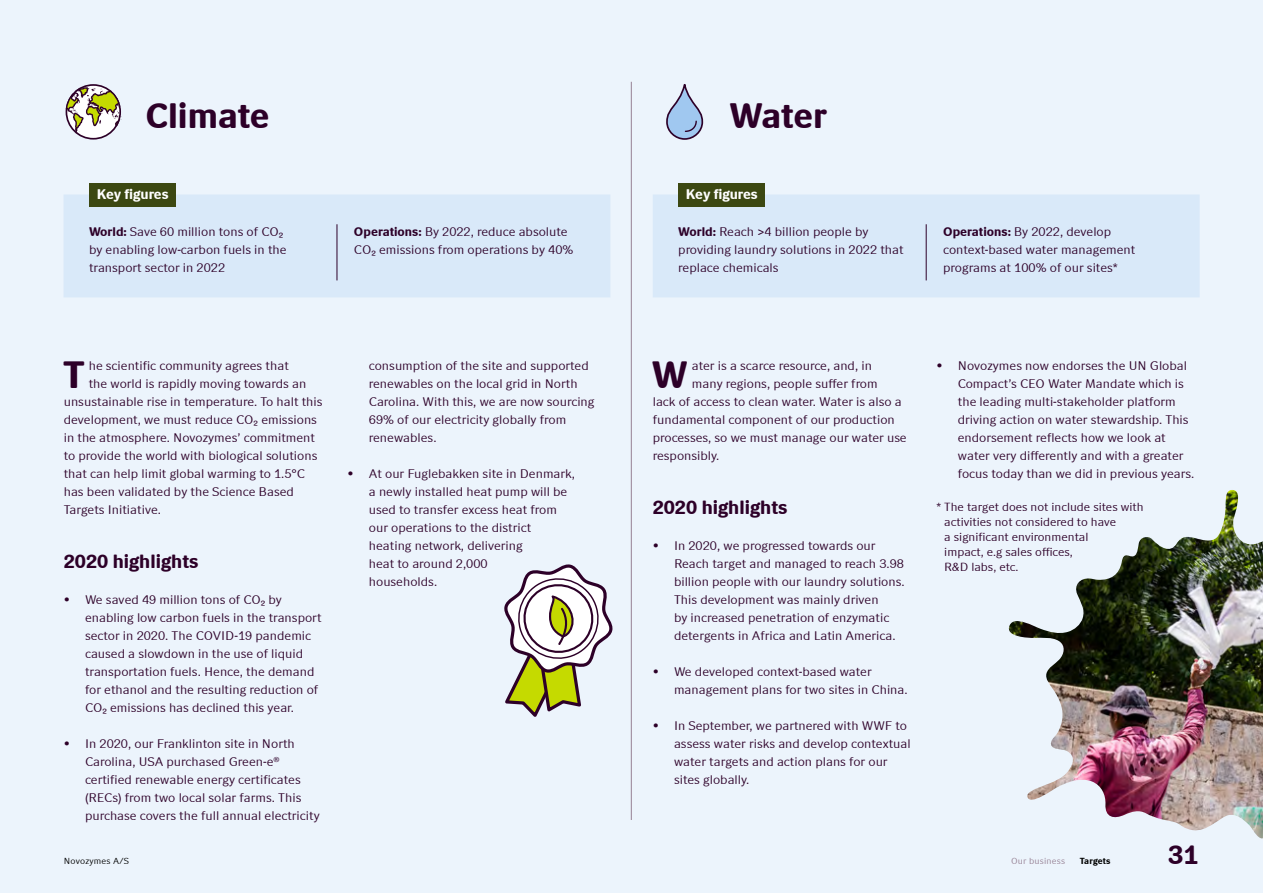
<style>
.page{position:relative;width:1263px;height:893px;background:#ecf4fc}
.page>*{position:absolute;margin:0;border:0;box-sizing:border-box;transform-origin:0 0}
.Body_text{font:700 38.7px "Novozymes";color:#2d0028}
.Header_Small{font:700 36px "Novozymes";color:#2d0028}
.t1{font:700 27px "Novozymes";color:#2d0028}
.Mellemrubrik{font:700 19.5px "Novozymes";color:#2d0028}
.Body_text-2{font:700 19.5px "Novozymes";color:#2d0028}
.Header_bold{font:700 14.25px "Novozymes";color:#fff}
.Body_off_grid{font:12.75px/18px "Novozymes";color:#2d0028}
.Body_text-3{font:12.75px "Novozymes";color:#2d0028}
.Tal_L_Reg{font:12px/15px "Novozymes";color:#2d0028}
.t2{font:9px "Novozymes";letter-spacing:.02em;color:#000}
.t3{font:9px "Novozymes";letter-spacing:.02em;color:#968093}
.t4{font:700 9px "Novozymes";letter-spacing:.02em;color:#000}
.s1{font-weight:700}
</style>
<div class="page">
<div style="left:64px;top:195px;width:546px;height:102px;background:#d9e9f9"></div>
<hr style="left:337px;top:224px;width:1px;height:56px;background:#2d0028">
<div style="left:89px;top:183px;width:87px;height:23px;background:#3c4812"></div>
<div style="left:653px;top:195px;width:546px;height:102px;background:#d9e9f9"></div>
<hr style="left:926px;top:224px;width:1px;height:56px;background:#2d0028">
<div style="left:678px;top:183px;width:87px;height:23px;background:#3c4812"></div>
<svg style="left:66px;top:84px;width:55px;height:56px"></svg>
<svg style="left:666px;top:84px;width:38px;height:56px"></svg>
<img style="left:1008px;top:490px;width:255px;height:349px">
<hr style="left:631px;top:82px;width:1px;height:738px;background:#968093">
<svg style="left:504px;top:565px;width:108px;height:152px"></svg>
<p class="Header_Small" style="left:146px;top:95px;width:126px">Climate</p>
<p class="Header_Small" style="left:729px;top:95px;width:99px">Water</p>
<p class="Header_bold" style="left:97px;top:186px;width:73px">Key figures</p>
<p class="Body_off_grid" style="left:89px;top:222px;width:199px"><span class="s1">World:</span> Save 60 million tons of CO2 by enabling low-carbon fuels in the transport sector in 2022</p>
<p class="Body_off_grid" style="left:354px;top:222px;width:221px"><span class="s1">Operations:</span> By 2022, reduce absolute<br>CO2 emissions from operations by 40%</p>
<p class="Body_text" style="left:63px;top:352px;width:23px">T</p>
<p class="Body_text-3" style="left:89px;top:358px;width:202px">he scientific community agrees that</p>
<p class="Body_text-3" style="left:89px;top:376px;width:219px">the world is rapidly moving towards an</p>
<p class="Body_text-3" style="left:64px;top:394px;width:260px">unsustainable rise in temperature. To halt this</p>
<p class="Body_text-3" style="left:64px;top:412px;width:255px">development, we must reduce CO2 emissions</p>
<p class="Body_text-3" style="left:64px;top:430px;width:253px">in the atmosphere. Novozymes’ commitment</p>
<p class="Body_text-3" style="left:64px;top:448px;width:255px">to provide the world with biological solutions</p>
<p class="Body_text-3" style="left:64px;top:466px;width:243px">that can help limit global warming to 1.5°C</p>
<p class="Body_text-3" style="left:64px;top:484px;width:232px">has been validated by the Science Based</p>
<p class="Body_text-3" style="left:64px;top:502px;width:99px">Targets Initiative.</p>
<p class="Mellemrubrik" style="left:64px;top:550px;width:136px">2020 highlights</p>
<p class="Body_off_grid" style="left:85px;top:590px;width:238px;text-indent:-21px">• We saved 49 million tons of CO2 by enabling low carbon fuels in the transport sector in 2020. The COVID-19 pandemic caused a slowdown in the use of liquid transportation fuels. Hence, the demand for ethanol and the resulting reduction of CO2 emissions has declined this year.</p>
<p class="Body_off_grid" style="left:85px;top:734px;width:236px;text-indent:-21px">• In 2020, our Franklinton site in North Carolina, USA purchased Green-e<sup>® </sup>certified renewable energy certificates (RECs) from two local solar farms. This purchase covers the full annual electricity</p>
<p class="Body_off_grid" style="left:369px;top:356px;width:227px">consumption of the site and supported renewables on the local grid in North<br>Carolina. With this, we are now sourcing<br>69% of our electricity globally from renewables.</p>
<p class="Body_off_grid" style="left:369px;top:464px;width:208px;text-indent:-21px">• At our Fuglebakken site in Denmark, a newly installed heat pump will be used to transfer excess heat from our operations to the district heating network, delivering<br>heat to around 2,000<br>households.</p>
<p class="Header_bold" style="left:686px;top:186px;width:73px">Key figures</p>
<p class="Body_off_grid" style="left:678px;top:222px;width:227px"><span class="s1">World:</span> Reach &gt;4 billion people by providing laundry solutions in 2022 that replace chemicals</p>
<p class="Body_off_grid" style="left:943px;top:222px;width:194px"><span class="s1">Operations:</span> By 2022, develop context-based water management programs at 100% of our sites*</p>
<p class="Body_text" style="left:652px;top:352px;width:38px">W</p>
<p class="Body_text-3" style="left:692px;top:358px;width:182px">ater is a scarce resource, and, in</p>
<p class="Body_text-3" style="left:692px;top:376px;width:187px">many regions, people suffer from</p>
<p class="Body_text-3" style="left:653px;top:394px;width:250px">lack of access to clean water. Water is also a</p>
<p class="Body_text-3" style="left:653px;top:412px;width:244px">fundamental component of our production</p>
<p class="Body_text-3" style="left:653px;top:430px;width:255px">processes, so we must manage our water use</p>
<p class="Body_text-3" style="left:653px;top:448px;width:68px">responsibly.</p>
<p class="Body_text-2" style="left:653px;top:496px;width:136px">2020 highlights</p>
<p class="Body_off_grid" style="left:674px;top:536px;width:232px;text-indent:-21px">• In 2020, we progressed towards our Reach target and managed to reach 3.98 billion people with our laundry solutions.<br>This development was mainly driven<br>by increased penetration of enzymatic detergents in Africa and Latin America.</p>
<p class="Body_off_grid" style="left:674px;top:662px;width:235px;text-indent:-21px">• We developed context-based water management plans for two sites in China.</p>
<p class="Body_off_grid" style="left:674px;top:716px;width:238px;text-indent:-21px">• In September, we partnered with WWF to assess water risks and develop contextual water targets and action plans for our sites globally.</p>
<p class="Body_off_grid" style="left:958px;top:356px;width:238px;text-indent:-21px">• Novozymes now endorses the UN Global Compact’s CEO Water Mandate which is the leading multi-stakeholder platform driving action on water stewardship. This endorsement reflects how we look at water very differently and with a greater focus today than we did in previous years.</p>
<p class="Tal_L_Reg" style="left:944px;top:499px;width:201px;text-indent:-8px">* The target does not include sites with activities not considered to have<br>a significant environmental<br>impact, e.g sales offices,<br>R&amp;D labs, etc.</p>
<p class="t2" style="left:64px;top:856px;width:67px">Novozymes A/S</p>
<p class="t3" style="left:1011px;top:856px;width:56px">Our business</p>
<p class="t4" style="left:1080px;top:856px;width:32px">Targets</p>
<h3 class="t1" style="left:1168px;top:839px;width:32px">31</h3>
</div>
